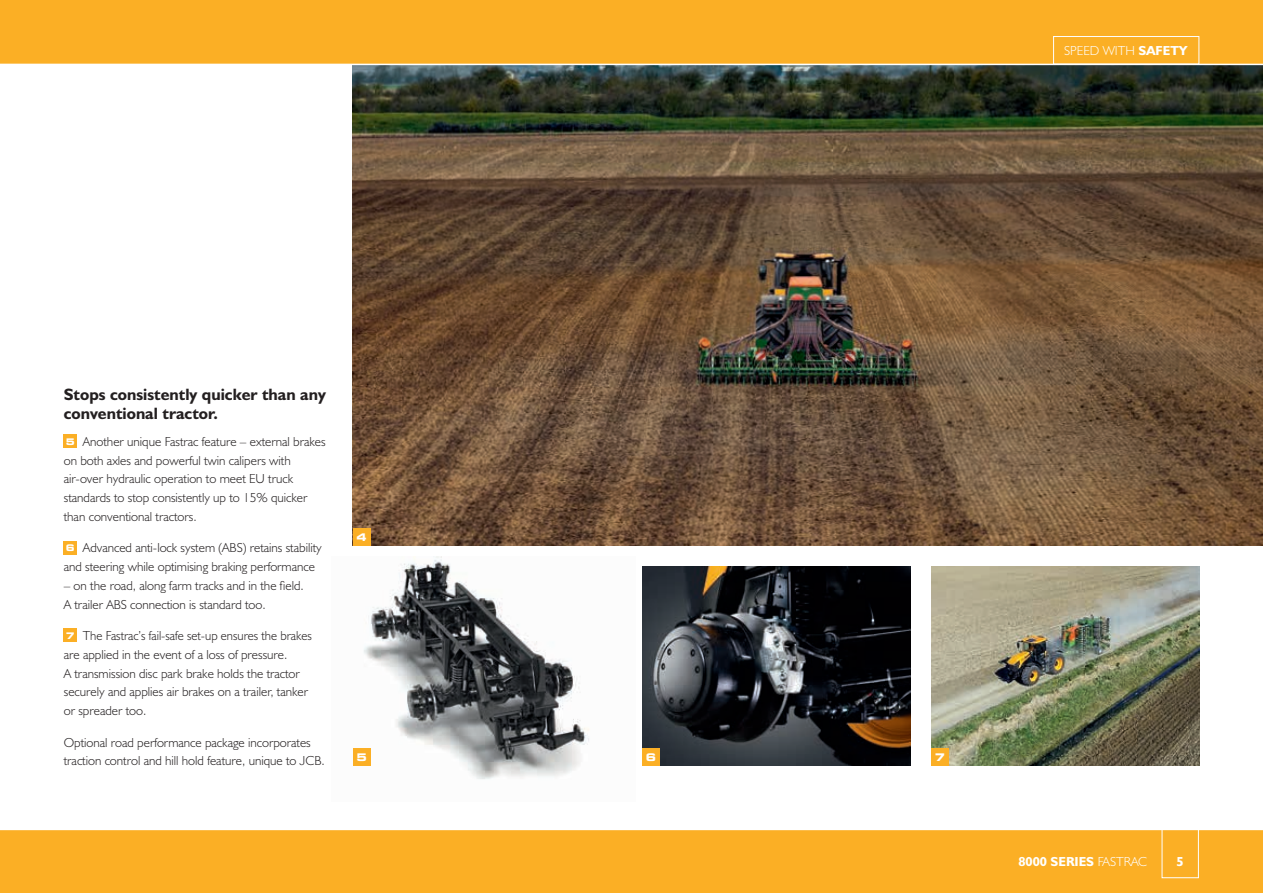
<style>
.page{position:relative;width:1263px;height:893px;background:#fff}
.page>*{position:absolute;margin:0;border:0;box-sizing:border-box;transform-origin:0 0}
.t1{font:16.5px/18.8px "JCB Bold";color:#231f20}
.t2{font:13.2px/18.8px "JCB Light";color:#231f20}
.t3{font:13.2px "JCB Bold";color:#fff}
.t4{font:13.2px "JCB Light";color:#fff}
.t5{font:700 expanded 10.5px "Square 721 BT";color:#fff}
.s1{font-family:"Square 721 BT";font-weight:700;font-stretch:expanded;font-size:9.15px;color:#fff}
.s2{font-family:"JCB Bold"}
.s3{font-family:"JCB Light"}
</style>
<div class="page">
<img style="left:353px;top:65px;width:910px;height:481px">
<img style="left:931px;top:566px;width:268px;height:199px">
<div style="left:0;top:0;width:1263px;height:64px;background:#fbaf25"></div>
<div style="left:0;top:829px;width:1263px;height:64px;background:#fbaf25"></div>
<hr style="left:0;top:829px;width:1263px;height:1px;background:#fff">
<div style="left:64px;top:435px;width:13px;height:13px;background:#fbaf25"></div>
<div style="left:64px;top:541px;width:13px;height:13px;background:#fbaf25"></div>
<div style="left:64px;top:629px;width:13px;height:13px;background:#fbaf25"></div>
<div style="left:1162px;top:819px;width:37px;height:59px;border:1px solid #fff"></div>
<img style="left:353px;top:556px;width:236px;height:223px">
<div style="left:931px;top:748px;width:18px;height:17px;background:#fbaf25"></div>
<div style="left:353px;top:529px;width:17px;height:17px;background:#fbaf25"></div>
<div style="left:353px;top:748px;width:17px;height:17px;background:#fbaf25"></div>
<div style="left:1053px;top:36px;width:146px;height:28px;border:1px solid #fff"></div>
<img style="left:642px;top:566px;width:268px;height:199px">
<div style="left:642px;top:748px;width:17px;height:17px;background:#fbaf25"></div>
<p class="t1" style="left:64px;top:384px;width:264px">Stops consistently quicker than any conventional tractor.</p>
<p class="t2" style="left:64px;top:432px;width:263px"><span class="s1">5</span> Another unique Fastrac feature – external brakes on both axles and powerful twin calipers with air-over hydraulic operation to meet EU truck standards to stop consistently up to 15% quicker than conventional tractors.</p>
<p class="t2" style="left:64px;top:538px;width:259px"><span class="s1">6</span> Advanced anti-lock system (ABS) retains stability and steering while optimising braking performance</p>
<p class="t2" style="left:64px;top:576px;width:242px">– on the road, along farm tracks and in the field.<br>A trailer ABS connection is standard too.</p>
<p class="t2" style="left:64px;top:626px;width:250px"><span class="s1">7</span> The Fastrac’s fail-safe set-up ensures the brakes are applied in the event of a loss of pressure.<br>A transmission disc park brake holds the tractor securely and applies air brakes on a trailer, tanker or spreader too.</p>
<p class="t2" style="left:64px;top:732px;width:263px">Optional road performance package incorporates traction control and hill hold feature, unique to JCB.</p>
<p class="t5" style="left:356px;top:531px;width:12px">4</p>
<p class="t5" style="left:356px;top:751px;width:12px">5</p>
<p class="t5" style="left:646px;top:751px;width:12px">6</p>
<p class="t4" style="left:1064px;top:43px;width:125px">SPEED WITH <span class="s2">SAFETY</span></p>
<p class="t5" style="left:935px;top:751px;width:12px">7</p>
<p class="t3" style="left:1018px;top:853px;width:130px">8000 SERIES <span class="s3">FASTRAC</span></p>
<p class="t3" style="left:1176px;top:853px;width:9px">5</p>
</div>
